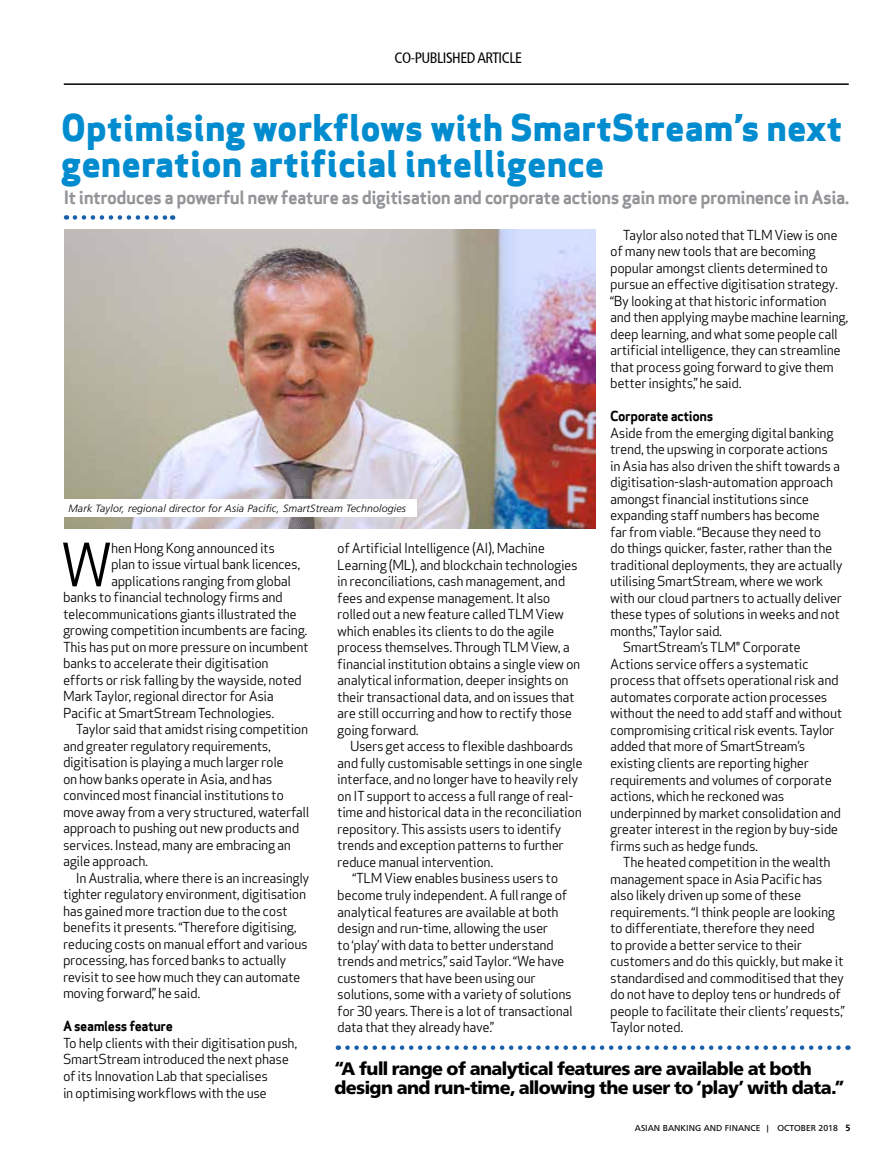
<style>
.page{position:relative;width:893px;height:1170px;background:#fff}
.page>*{position:absolute;margin:0;border:0;box-sizing:border-box;transform-origin:0 0}
.t1{font:57.45px "Apex Sans";color:#000}
.t2{font:800 36px/36px "Apex Sans";color:#008ccf}
.t3{font:900 18px/19.5px "Frutiger Neue LT Pro";letter-spacing:-.03em;color:#000}
.t4{font:700 18px "Apex Sans";letter-spacing:-.03em;color:#939598}
.t5{font:condensed 15px "Frutiger";letter-spacing:-.03em;color:#000}
.t6{font:13.5px/16.5px "Apex Sans";letter-spacing:-.03em;color:#000}
.t7{font:700 13.5px "Apex Sans";letter-spacing:-.03em;color:#000}
.t8{font:italic 300 10.5px "Frutiger";letter-spacing:.02em;color:#000}
.t9{font:9px "Frutiger";color:#000}
.s1{font-weight:700}
</style>
<div class="page">
<hr style="left:64px;top:83px;width:785px;height:2px;background:#000">
<svg style="left:338px;top:1045px;width:500px;height:4px"></svg>
<svg style="left:75px;top:215px;width:98px;height:5px"></svg>
<img style="left:64px;top:230px;width:531px;height:298px">
<div style="left:64px;top:500px;width:353px;height:17px;background:#fff"></div>
<p class="t5" style="left:394px;top:49px;width:129px">CO-PUBLISHED ARTICLE</p>
<h2 class="t2" style="left:61px;top:110px;width:783px">Optimising workflows with SmartStream’s next generation artificial intelligence</h2>
<h3 class="t4" style="left:64px;top:186px;width:787px">It introduces a powerful new feature as digitisation and corporate actions gain more prominence in Asia.</h3>
<p class="t6" style="left:610px;top:225px;width:240px;text-indent:13px">Taylor also noted that TLM View is one of many new tools that are becoming popular amongst clients determined to pursue an effective digitisation strategy. “By looking at that historic information and then applying maybe machine learning, deep learning, and what some people call artificial intelligence, they can streamline that process going forward to give them better insights,” he said.</p>
<p class="t7" style="left:610px;top:407px;width:105px">Corporate actions</p>
<p class="t6" style="left:610px;top:423px;width:225px">Aside from the emerging digital banking</p>
<p class="t6" style="left:610px;top:440px;width:219px">trend, the upswing in corporate actions</p>
<p class="t6" style="left:610px;top:456px;width:231px">in Asia has also driven the shift towards a</p>
<p class="t6" style="left:610px;top:473px;width:225px">digitisation-slash-automation approach</p>
<p class="t6" style="left:610px;top:489px;width:201px">amongst financial institutions since</p>
<p class="t6" style="left:610px;top:506px;width:211px">expanding staff numbers has become</p>
<p class="t6" style="left:610px;top:522px;width:213px">far from viable. “Because they need to</p>
<p class="t6" style="left:610px;top:539px;width:224px">do things quicker, faster, rather than the</p>
<p class="t6" style="left:610px;top:555px;width:234px">traditional deployments, they are actually</p>
<p class="t6" style="left:610px;top:572px;width:215px">utilising SmartStream, where we work</p>
<p class="t6" style="left:610px;top:588px;width:233px">with our cloud partners to actually deliver</p>
<p class="t6" style="left:610px;top:605px;width:231px">these types of solutions in weeks and not</p>
<p class="t6" style="left:610px;top:621px;width:113px">months,” Taylor said.</p>
<p class="t6" style="left:623px;top:638px;width:179px">SmartStream’s TLM® Corporate</p>
<p class="t6" style="left:610px;top:654px;width:200px">Actions service offers a systematic</p>
<p class="t6" style="left:610px;top:671px;width:230px">process that offsets operational risk and</p>
<p class="t6" style="left:610px;top:687px;width:219px">automates corporate action processes</p>
<p class="t6" style="left:610px;top:704px;width:234px">without the need to add staff and without</p>
<p class="t6" style="left:610px;top:720px;width:226px">compromising critical risk events. Taylor</p>
<p class="t6" style="left:610px;top:737px;width:197px">added that more of SmartStream’s</p>
<p class="t6" style="left:610px;top:753px;width:200px">existing clients are reporting higher</p>
<p class="t6" style="left:610px;top:770px;width:223px">requirements and volumes of corporate</p>
<p class="t6" style="left:610px;top:786px;width:176px">actions, which he reckoned was</p>
<p class="t6" style="left:610px;top:803px;width:232px">underpinned by market consolidation and</p>
<p class="t6" style="left:610px;top:819px;width:230px">greater interest in the region by buy-side</p>
<p class="t6" style="left:610px;top:836px;width:150px">firms such as hedge funds.</p>
<p class="t6" style="left:623px;top:852px;width:209px">The heated competition in the wealth</p>
<p class="t6" style="left:610px;top:869px;width:214px">management space in Asia Pacific has</p>
<p class="t6" style="left:610px;top:885px;width:193px">also likely driven up some of these</p>
<p class="t6" style="left:610px;top:902px;width:226px">requirements. “I think people are looking</p>
<p class="t6" style="left:610px;top:918px;width:206px">to differentiate, therefore they need</p>
<p class="t6" style="left:610px;top:935px;width:193px">to provide a better service to their</p>
<p class="t6" style="left:610px;top:951px;width:235px">customers and do this quickly, but make it</p>
<p class="t6" style="left:610px;top:967px;width:235px">standardised and commoditised that they</p>
<p class="t6" style="left:610px;top:984px;width:232px">do not have to deploy tens or hundreds of</p>
<p class="t6" style="left:610px;top:1000px;width:236px">people to facilitate their clients’ requests,”</p>
<p class="t6" style="left:610px;top:1017px;width:75px">Taylor noted.</p>
<p class="t8" style="left:68px;top:502px;width:339px">Mark Taylor, regional director for Asia Pacific, SmartStream Technologies</p>
<p class="t6" style="left:337px;top:539px;width:244px">of Artificial Intelligence (AI), Machine Learning (ML), and blockchain technologies in reconciliations, cash management, and fees and expense management. It also rolled out a new feature called TLM View which enables its clients to do the agile process themselves. Through TLM View, a financial institution obtains a single view on analytical information, deeper insights on their transactional data, and on issues that are still occurring and how to rectify those going forward.</p>
<p class="t6" style="left:350px;top:736px;width:225px">Users get access to flexible dashboards</p>
<p class="t6" style="left:337px;top:753px;width:247px">and fully customisable settings in one single</p>
<p class="t6" style="left:337px;top:769px;width:242px">interface, and no longer have to heavily rely</p>
<p class="t6" style="left:337px;top:786px;width:238px">on IT support to access a full range of real-</p>
<p class="t6" style="left:337px;top:802px;width:246px">time and historical data in the reconciliation</p>
<p class="t6" style="left:337px;top:819px;width:226px">repository. This assists users to identify</p>
<p class="t6" style="left:337px;top:835px;width:228px">trends and exception patterns to further</p>
<p class="t6" style="left:337px;top:852px;width:158px">reduce manual intervention.</p>
<p class="t6" style="left:352px;top:868px;width:207px">“TLM View enables business users to</p>
<p class="t6" style="left:337px;top:885px;width:232px">become truly independent. A full range of</p>
<p class="t6" style="left:337px;top:901px;width:223px">analytical features are available at both</p>
<p class="t6" style="left:337px;top:918px;width:212px">design and run-time, allowing the user</p>
<p class="t6" style="left:337px;top:934px;width:218px">to ‘play’ with data to better understand</p>
<p class="t6" style="left:337px;top:951px;width:229px">trends and metrics,” said Taylor. “We have</p>
<p class="t6" style="left:337px;top:967px;width:200px">customers that have been using our</p>
<p class="t6" style="left:337px;top:984px;width:236px">solutions, some with a variety of solutions</p>
<p class="t6" style="left:337px;top:1000px;width:237px">for 30 years. There is a lot of transactional</p>
<p class="t6" style="left:337px;top:1017px;width:158px">data that they already have.”</p>
<h1 class="t1" style="left:60px;top:517px;width:54px">W</h1>
<p class="t6" style="left:111px;top:538px;width:165px">hen Hong Kong announced its</p>
<p class="t6" style="left:111px;top:554px;width:191px">plan to issue virtual bank licences,</p>
<p class="t6" style="left:111px;top:571px;width:182px">applications ranging from global</p>
<p class="t6" style="left:63px;top:587px;width:221px">banks to financial technology firms and</p>
<p class="t6" style="left:63px;top:604px;width:235px">telecommunications giants illustrated the</p>
<p class="t6" style="left:63px;top:620px;width:246px">growing competition incumbents are facing.</p>
<p class="t6" style="left:63px;top:637px;width:247px">This has put on more pressure on incumbent</p>
<p class="t6" style="left:63px;top:653px;width:207px">banks to accelerate their digitisation</p>
<p class="t6" style="left:63px;top:670px;width:240px">efforts or risk falling by the wayside, noted</p>
<p class="t6" style="left:63px;top:686px;width:212px">Mark Taylor, regional director for Asia</p>
<p class="t6" style="left:63px;top:703px;width:213px">Pacific at SmartStream Technologies.</p>
<p class="t6" style="left:76px;top:719px;width:234px">Taylor said that amidst rising competition</p>
<p class="t6" style="left:63px;top:736px;width:210px">and greater regulatory requirements,</p>
<p class="t6" style="left:63px;top:752px;width:222px">digitisation is playing a much larger role</p>
<p class="t6" style="left:63px;top:769px;width:211px">on how banks operate in Asia, and has</p>
<p class="t6" style="left:63px;top:785px;width:222px">convinced most financial institutions to</p>
<p class="t6" style="left:63px;top:802px;width:248px">move away from a very structured, waterfall</p>
<p class="t6" style="left:63px;top:818px;width:238px">approach to pushing out new products and</p>
<p class="t6" style="left:63px;top:835px;width:229px">services. Instead, many are embracing an</p>
<p class="t6" style="left:63px;top:851px;width:87px">agile approach.</p>
<p class="t6" style="left:76px;top:868px;width:235px">In Australia, where there is an increasingly</p>
<p class="t6" style="left:63px;top:884px;width:245px">tighter regulatory environment, digitisation</p>
<p class="t6" style="left:63px;top:901px;width:226px">has gained more traction due to the cost</p>
<p class="t6" style="left:63px;top:917px;width:235px">benefits it presents. “Therefore digitising,</p>
<p class="t6" style="left:63px;top:934px;width:246px">reducing costs on manual effort and various</p>
<p class="t6" style="left:63px;top:950px;width:225px">processing, has forced banks to actually</p>
<p class="t6" style="left:63px;top:967px;width:239px">revisit to see how much they can automate</p>
<p class="t6" style="left:63px;top:983px;width:139px">moving forward,” he said.</p>
<p class="t7" style="left:63px;top:1017px;width:111px">A seamless feature</p>
<p class="t6" style="left:63px;top:1033px;width:236px">To help clients with their digitisation push, SmartStream introduced the next phase of its Innovation Lab that specialises<br>in optimising workflows with the use</p>
<h3 class="t3" style="left:334px;top:1058px;width:511px">“A full range of analytical features are available at both design and run-time, allowing the user to ‘play’ with data.”</h3>
<p class="t9" style="left:635px;top:1122px;width:217px">ASIAN BANKING AND FINANCE | OCTOBER 2018 <span class="s1">5</span></p>
</div>
